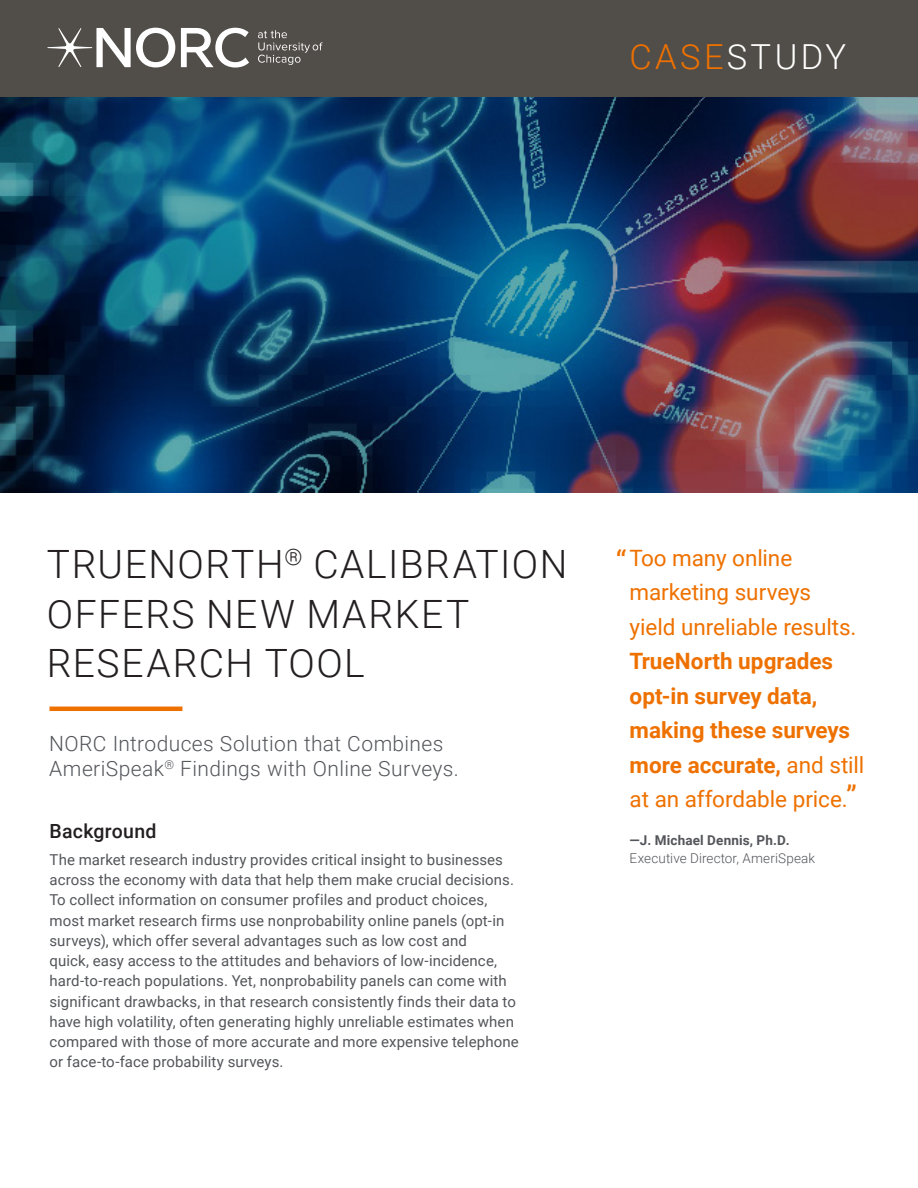
<style>
.page{position:relative;width:918px;height:1188px;background:#fff}
.page>*{position:absolute;margin:0;border:0;box-sizing:border-box;transform-origin:0 0}
.Title{font:300 39px/49.5px "Roboto";letter-spacing:.04em;color:#231f20}
.CalloutText{font:300 34.5px "Roboto";letter-spacing:.095em;color:#fff}
.CalloutAttribution{font:30px "Roboto";color:#ee7100}
.CalloutText-2{font:22.5px/34.5px "Roboto";letter-spacing:-.005em;color:#ee7100}
.SubTitle{font:300 21px/25.5px "Roboto";letter-spacing:.015em;color:#54555a}
.SubTitle-2{font:500 19.5px "Roboto";letter-spacing:.015em;color:#231f20}
.SubTitle-3{font:15px/20.2px "Roboto";letter-spacing:.005em;color:#54555a}
.CalloutAttribution-2{font:300 13.5px/18px "Roboto";letter-spacing:.01em;color:#54555a}
.s1{color:#ee7100}
.s2{font-weight:700}
.s3{font-size:30px}
</style>
<div class="page">
<hr style="left:50px;top:707px;width:132px;height:4px;background:#ee7100">
<div style="left:0;top:0;width:918px;height:97px;background:#514d48"></div>
<img style="left:0;top:97px;width:918px;height:395px">
<svg style="left:258px;top:30px;width:65px;height:35px;background:#66625e"></svg>
<svg style="left:48px;top:28px;width:127px;height:39px"></svg>
<svg style="left:181px;top:28px;width:68px;height:40px"></svg>
<p class="CalloutText" style="left:630px;top:33px;width:218px"><span class="s1">CASE</span>STUDY</p>
<p class="Title" style="left:47px;top:538px;width:522px">TRUENORTH<sup>®</sup> CALIBRATION<br>OFFERS NEW MARKET<br>RESEARCH TOOL</p>
<p class="SubTitle" style="left:49px;top:730px;width:411px">NORC Introduces Solution that Combines<br>AmeriSpeak<sup>®</sup> Findings with Online Surveys.</p>
<p class="SubTitle-2" style="left:50px;top:817px;width:109px">Background</p>
<p class="SubTitle-3" style="left:50px;top:849px;width:471px">The market research industry provides critical insight to businesses across the economy with data that help them make crucial decisions.<br>To collect information on consumer profiles and product choices, most market research firms use nonprobability online panels (opt‑in surveys), which offer several advantages such as low cost and<br>quick, easy access to the attitudes and behaviors of low-incidence, hard‑to‑reach populations. Yet, nonprobability panels can come with significant drawbacks, in that research consistently finds their data to have high volatility, often generating highly unreliable estimates when compared with those of more accurate and more expensive telephone or face‑to‑face probability surveys.</p>
<p class="CalloutAttribution" style="left:616px;top:541px;width:12px">“</p>
<p class="CalloutText-2" style="left:630px;top:539px;width:236px">Too many online marketing surveys<br>yield unreliable results.<br><span class="s2">TrueNorth upgrades opt-in survey data, making these surveys more accurate,</span> and still at an affordable price.<span class="s3">”</span></p>
<p class="CalloutAttribution-2" style="left:630px;top:831px;width:187px"><span class="s2">—J. Michael Dennis, Ph.D.<br></span>Executive Director, AmeriSpeak</p>
</div>
